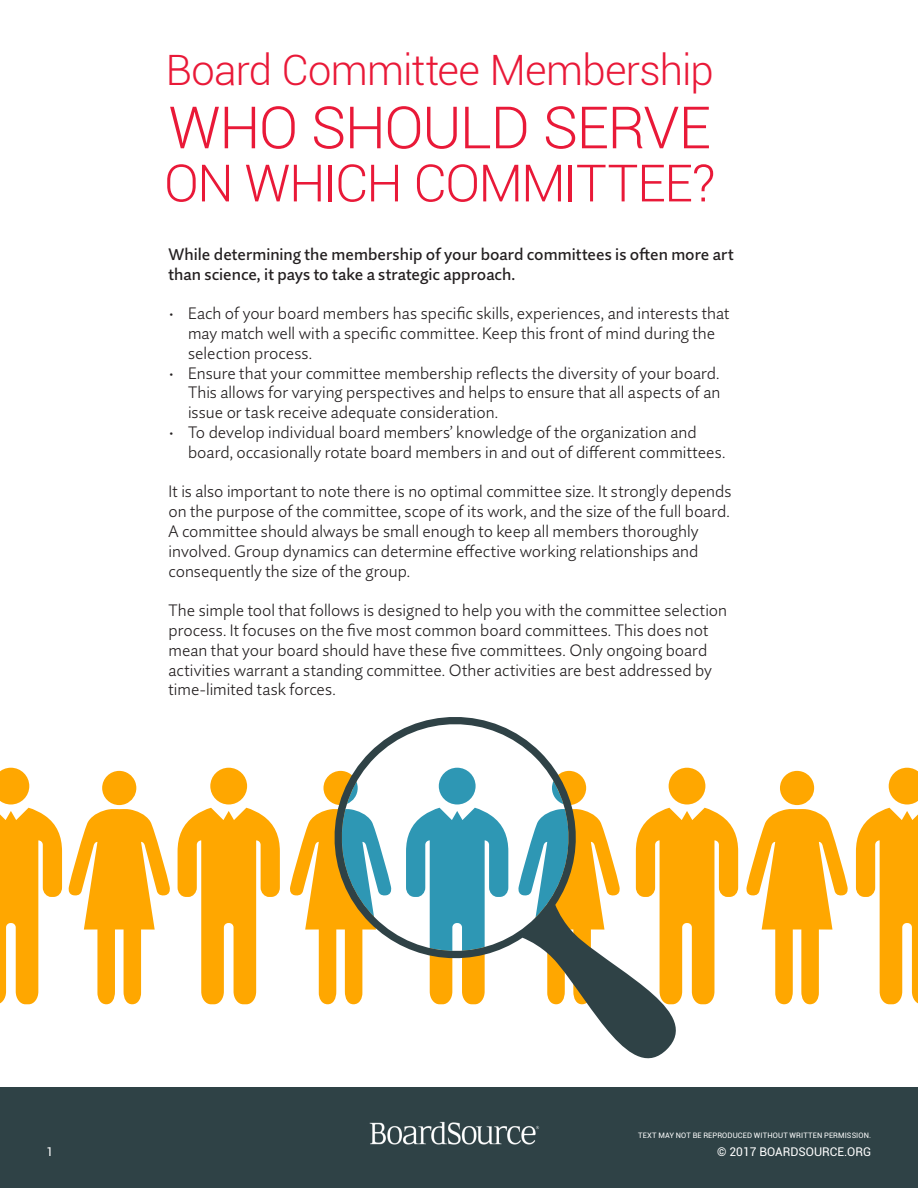
<style>
.page{position:relative;width:918px;height:1188px;background:#fff}
.page>*{position:absolute;margin:0;border:0;box-sizing:border-box;transform-origin:0 0}
.t1{font:300 58.35px "Roboto";letter-spacing:-.025em;color:#e91938}
.t2{font:300 51.45px "Roboto";letter-spacing:-.03em;color:#e91938}
.t3{font:300 41.85px "Roboto";letter-spacing:-.02em;color:#e91938}
.t4{font:300 16.5px/19.8px "Quire Sans Pro";color:#231f20}
.t5{font:500 16.5px/19.8px "Quire Sans Pro";color:#231f20}
.t6{font:12px "Roboto";color:#fff}
.t7{font:7.5px "Roboto";letter-spacing:.015em;color:#fff}
</style>
<div class="page">
<div style="left:0;top:1087px;width:918px;height:101px;background:#2f4246"></div>
<img style="left:369px;top:1121px;width:171px;height:23px">
<div style="left:210px;top:768px;width:37px;height:37px;background:#ffa700;border-radius:50%"></div>
<svg style="left:178px;top:808px;width:102px;height:196px"></svg>
<svg style="left:0;top:768px;width:62px;height:236px"></svg>
<svg style="left:856px;top:768px;width:62px;height:236px"></svg>
<div style="left:669px;top:768px;width:36px;height:37px;background:#ffa700;border-radius:50%"></div>
<svg style="left:702px;top:808px;width:36px;height:196px"></svg>
<svg style="left:290px;top:811px;width:33px;height:192px"></svg>
<svg style="left:323px;top:717px;width:379px;height:342px"></svg>
<svg style="left:746px;top:771px;width:102px;height:233px"></svg>
<svg style="left:68px;top:771px;width:102px;height:233px"></svg>
<p class="t3" style="left:166px;top:42px;width:550px">Board Committee Membership</p>
<p class="t1" style="left:169px;top:87px;width:544px">WHO SHOULD SERVE</p>
<p class="t2" style="left:164px;top:148px;width:553px">ON WHICH COMMITTEE?</p>
<p class="t5" style="left:169px;top:244px;width:567px">While determining the membership of your board committees is often more art than science, it pays to take a strategic approach.</p>
<p class="t4" style="left:188px;top:303px;width:543px;text-indent:-20px">• Each of your board members has specific skills, experiences, and interests that may match well with a specific committee. Keep this front of mind during the selection process.</p>
<p class="t4" style="left:188px;top:363px;width:534px;text-align:justify;text-indent:-20px">• Ensure that your committee membership reflects the diversity of your board.<br>This allows for varying perspectives and helps to ensure that all aspects of an issue or task receive adequate consideration.</p>
<p class="t4" style="left:188px;top:422px;width:539px;text-indent:-20px">• To develop individual board members’ knowledge of the organization and board, occasionally rotate board members in and out of different committees.</p>
<p class="t4" style="left:169px;top:481px;width:564px">It is also important to note there is no optimal committee size. It strongly depends on the purpose of the committee, scope of its work, and the size of the full board.<br>A committee should always be small enough to keep all members thoroughly involved. Group dynamics can determine effective working relationships and consequently the size of the group.</p>
<p class="t4" style="left:169px;top:600px;width:560px">The simple tool that follows is designed to help you with the committee selection process. It focuses on the five most common board committees. This does not mean that your board should have these five committees. Only ongoing board activities warrant a standing committee. Other activities are best addressed by time-limited task forces.</p>
<p class="t7" style="left:638px;top:1131px;width:235px">TEXT MAY NOT BE REPRODUCED WITHOUT WRITTEN PERMISSION.</p>
<p class="t6" style="left:46px;top:1144px;width:8px">1</p>
<p class="t6" style="left:717px;top:1144px;width:156px">© 2017 BOARDSOURCE.ORG</p>
</div>
